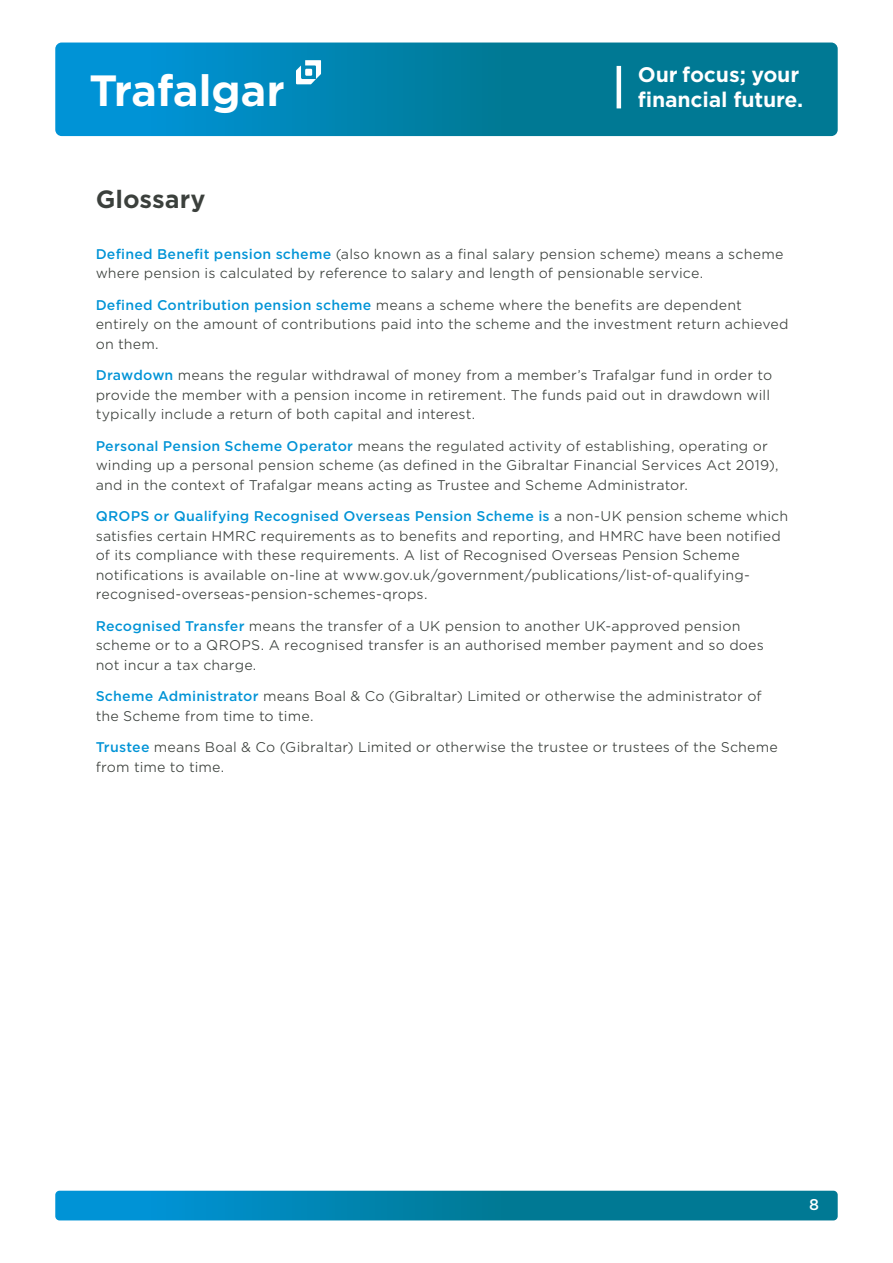
<style>
.page{position:relative;width:893px;height:1263px;background:#fff}
.page>*{position:absolute;margin:0;border:0;box-sizing:border-box;transform-origin:0 0}
.t1{font:700 42px "Gotham S Sm";letter-spacing:-.015em;color:#fff}
.t2{font:700 24px "Gotham S Sm";letter-spacing:-.005em;color:#3b403c}
.t3{font:700 20.25px "Gotham S Sm";letter-spacing:-.01em;color:#fff}
.t4{font:500 15px "Gotham S Sm";color:#fff}
.t5{font:300 13.5px/19.5px "Gotham S Sm";letter-spacing:.01em;color:#3b403c}
.s1{font-weight:500;color:#0093d6}
</style>
<div class="page">
<svg style="left:55px;top:1191px;width:783px;height:29px;background:#0082aa"></svg>
<svg style="left:55px;top:43px;width:783px;height:93px;background:#0082aa"></svg>
<hr style="left:617px;top:66px;width:4px;height:42px;background:#fff">
<svg style="left:296px;top:60px;width:25px;height:24px"></svg>
<h1 class="t1" style="left:89px;top:62px;width:197px">Trafalgar</h1>
<h3 class="t3" style="left:638px;top:61px;width:163px">Our focus; your</h3>
<h3 class="t3" style="left:638px;top:85px;width:167px">financial future.</h3>
<h2 class="t2" style="left:96px;top:183px;width:112px">Glossary</h2>
<p class="t5" style="left:96px;top:244px;width:689px"><span class="s1">Defined Benefit pension scheme</span> (also known as a final salary pension scheme) means a scheme where pension is calculated by reference to salary and length of pensionable service.</p>
<p class="t5" style="left:96px;top:295px;width:694px"><span class="s1">Defined Contribution pension scheme</span> means a scheme where the benefits are dependent entirely on the amount of contributions paid into the scheme and the investment return achieved on them.</p>
<p class="t5" style="left:96px;top:365px;width:678px"><span class="s1">Drawdown</span> means the regular withdrawal of money from a member’s Trafalgar fund in order to provide the member with a pension income in retirement. The funds paid out in drawdown will typically include a return of both capital and interest.</p>
<p class="t5" style="left:96px;top:436px;width:684px"><span class="s1">Personal Pension Scheme Operator</span> means the regulated activity of establishing, operating or winding up a personal pension scheme (as defined in the Gibraltar Financial Services Act 2019), and in the context of Trafalgar means acting as Trustee and Scheme Administrator.</p>
<p class="t5" style="left:96px;top:506px;width:694px"><span class="s1">QROPS or Qualifying Recognised Overseas Pension Scheme is</span> a non-UK pension scheme which satisfies certain HMRC requirements as to benefits and reporting, and HMRC have been notified of its compliance with these requirements. A list of Recognised Overseas Pension Scheme notifications is available on-line at www.gov.uk/government/publications/list-of-qualifying&shy;recognised-overseas-pension-schemes-qrops.</p>
<p class="t5" style="left:96px;top:616px;width:670px"><span class="s1">Recognised Transfer</span> means the transfer of a UK pension to another UK-approved pension scheme or to a QROPS. A recognised transfer is an authorised member payment and so does not incur a tax charge.</p>
<p class="t5" style="left:96px;top:686px;width:668px"><span class="s1">Scheme Administrator</span> means Boal &amp; Co (Gibraltar) Limited or otherwise the administrator of the Scheme from time to time.</p>
<p class="t5" style="left:96px;top:737px;width:684px"><span class="s1">Trustee</span> means Boal &amp; Co (Gibraltar) Limited or otherwise the trustee or trustees of the Scheme from time to time.</p>
<p class="t4" style="left:809px;top:1194px;width:11px">8</p>
</div>
